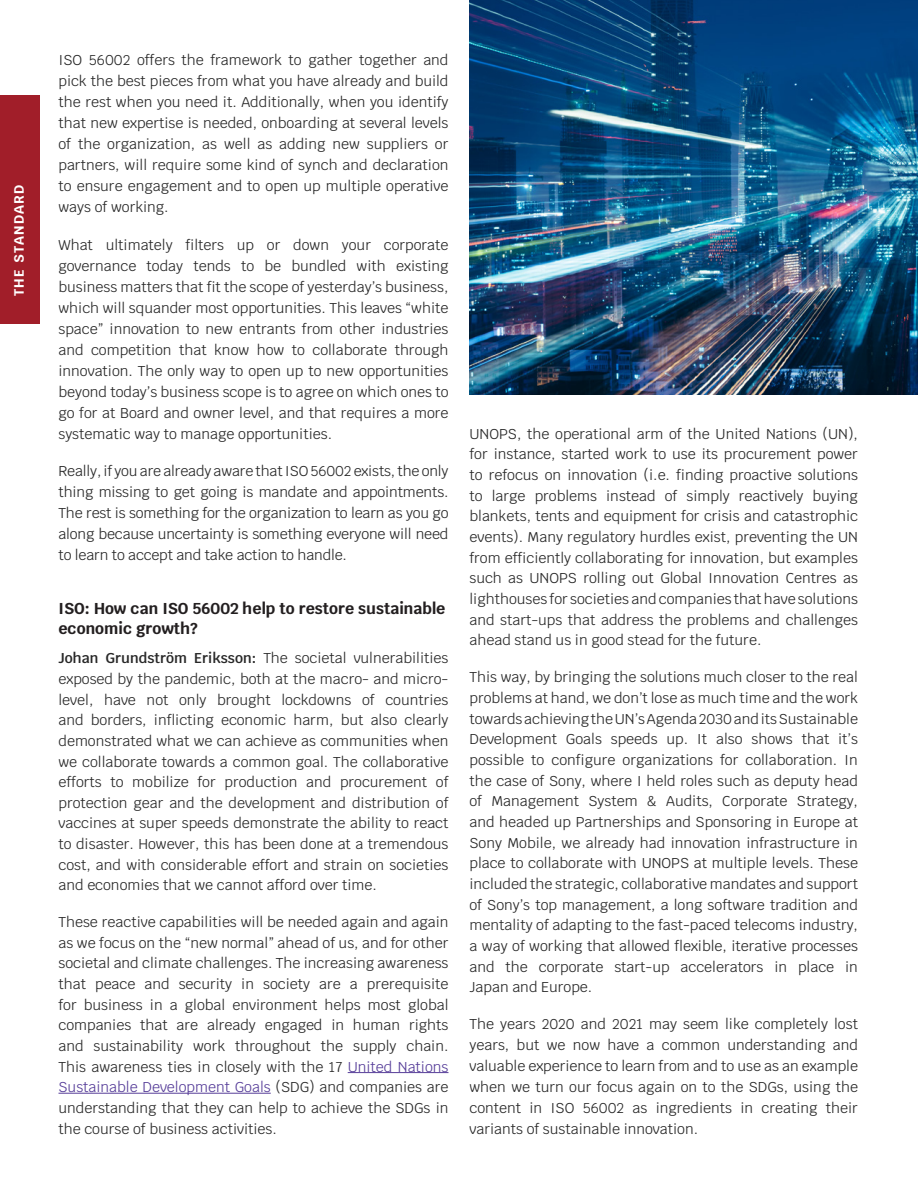
<style>
.page{position:relative;width:918px;height:1188px;background:#fff}
.page>*{position:absolute;margin:0;border:0;box-sizing:border-box;transform-origin:0 0}
.t1{font:700 15.75px/20.7px "Krub";color:#231f20}
.Body_Copy{font:14.25px/20.7px "Krub";color:#282828;text-align:justify}
.t2{font:700 13.5px "Krub";letter-spacing:.1em;color:#fff}
.s1{font-weight:600}
.s2{color:#573e99}
</style>
<div class="page">
<div style="left:0;top:95px;width:40px;height:228px;background:#a11e29"></div>
<hr style="left:348px;top:1072px;width:100px;height:1px;background:#573e99">
<hr style="left:58px;top:1093px;width:213px;height:1px;background:#573e99">
<img style="left:470px;top:0;width:448px;height:394px">
<p class="t2" style="left:11px;top:296px;width:114px;rotate:-90deg">THE STANDARD</p>
<p class="Body_Copy" style="left:58px;top:50px;width:392px">ISO 56002 offers the framework to gather together and pick the best pieces from what you have already and build the rest when you need it. Additionally, when you identify that new expertise is needed, onboarding at several levels of the organization, as well as adding new suppliers or partners, will require some kind of synch and declaration to ensure engagement and to open up multiple operative ways of working.</p>
<p class="Body_Copy" style="left:58px;top:234px;width:392px">What ultimately filters up or down your corporate governance today tends to be bundled with existing business matters that fit the scope of yesterday’s business, which will squander most opportunities. This leaves “white space” innovation to new entrants from other industries and competition that know how to collaborate through innovation. The only way to open up to new opportunities beyond today’s business scope is to agree on which ones to go for at Board and owner level, and that requires a more systematic way to manage opportunities.</p>
<p class="Body_Copy" style="left:58px;top:460px;width:392px">Really, if you are already aware that ISO 56002 exists, the only thing missing to get going is mandate and appointments.<br>The rest is something for the organization to learn as you go along because uncertainty is something everyone will need to learn to accept and take action to handle.</p>
<p class="t1" style="left:58px;top:598px;width:388px">ISO: How can ISO 56002 help to restore sustainable economic growth?</p>
<p class="Body_Copy" style="left:58px;top:648px;width:392px"><span class="s1">Johan Grundström Eriksson:</span> The societal vulnerabilities exposed by the pandemic, both at the macro- and micro&shy;level, have not only brought lockdowns of countries and borders, inflicting economic harm, but also clearly demonstrated what we can achieve as communities when we collaborate towards a common goal. The collaborative efforts to mobilize for production and procurement of protection gear and the development and distribution of vaccines at super speeds demonstrate the ability to react to disaster. However, this has been done at a tremendous cost, and with considerable effort and strain on societies and economies that we cannot afford over time.</p>
<p class="Body_Copy" style="left:58px;top:912px;width:392px">These reactive capabilities will be needed again and again as we focus on the “new normal” ahead of us, and for other societal and climate challenges. The increasing awareness that peace and security in society are a prerequisite for business in a global environment helps most global companies that are already engaged in human rights and sustainability work throughout the supply chain.<br>This awareness ties in closely with the 17 <span class="s2">United Nations Sustainable Development Goals</span> (SDG) and companies are understanding that they can help to achieve the SDGs in the course of business activities.</p>
<p class="Body_Copy" style="left:470px;top:423px;width:390px">UNOPS, the operational arm of the United Nations (UN), for instance, started work to use its procurement power to refocus on innovation (i.e. finding proactive solutions to large problems instead of simply reactively buying blankets, tents and equipment for crisis and catastrophic events). Many regulatory hurdles exist, preventing the UN from efficiently collaborating for innovation, but examples such as UNOPS rolling out Global Innovation Centres as lighthouses for societies and companies that have solutions and start-ups that address the problems and challenges ahead stand us in good stead for the future.</p>
<p class="Body_Copy" style="left:470px;top:667px;width:390px">This way, by bringing the solutions much closer to the real problems at hand, we don’t lose as much time and the work towards achieving the UN’s Agenda 2030 and its Sustainable Development Goals speeds up. It also shows that it’s possible to configure organizations for collaboration. In the case of Sony, where I held roles such as deputy head of Management System &amp; Audits, Corporate Strategy, and headed up Partnerships and Sponsoring in Europe at Sony Mobile, we already had innovation infrastructure in place to collaborate with UNOPS at multiple levels. These included the strategic, collaborative mandates and support of Sony’s top management, a long software tradition and mentality of adapting to the fast-paced telecoms industry, a way of working that allowed flexible, iterative processes and the corporate start-up accelerators in place in Japan and Europe.</p>
<p class="Body_Copy" style="left:470px;top:1014px;width:390px">The years 2020 and 2021 may seem like completely lost years, but we now have a common understanding and valuable experience to learn from and to use as an example when we turn our focus again on to the SDGs, using the content in ISO 56002 as ingredients in creating their variants of sustainable innovation.</p>
</div>
